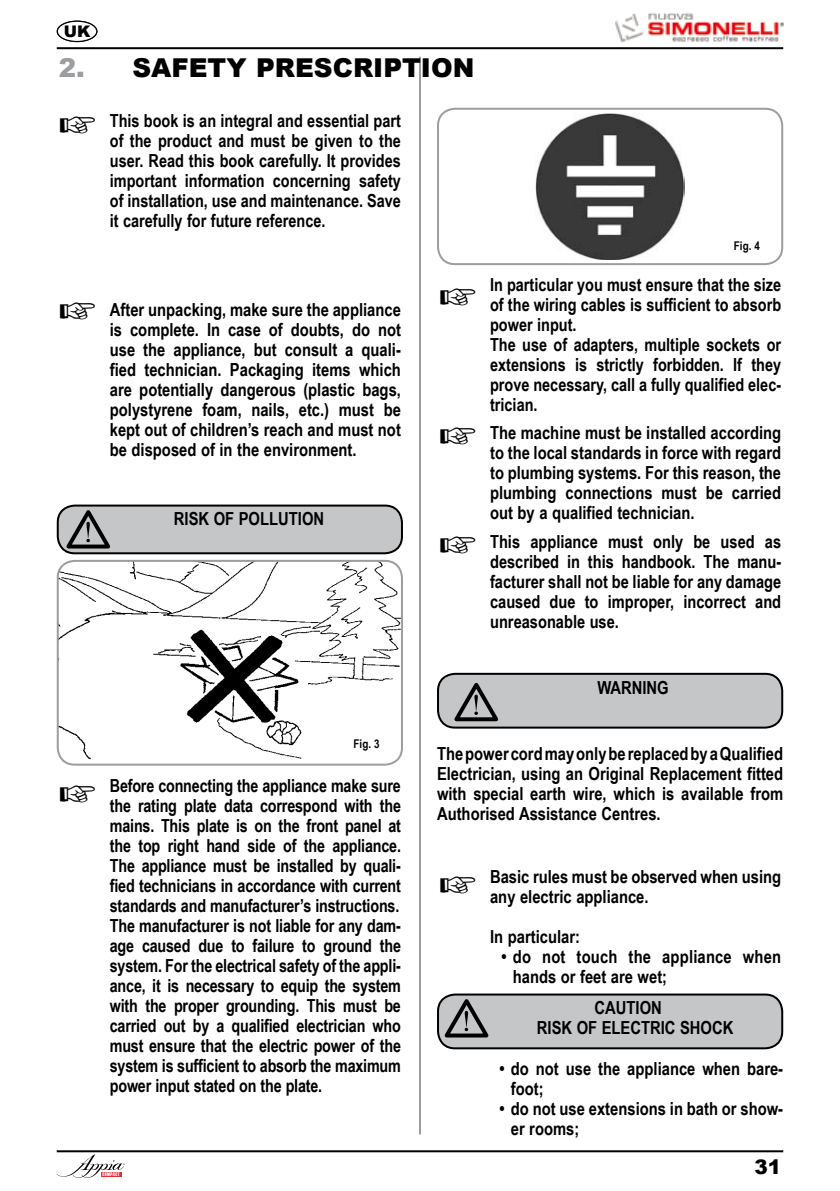
<style>
.page{position:relative;width:840px;height:1191px;background:#fff}
.page>*{position:absolute;margin:0;border:0;box-sizing:border-box;transform-origin:0 0}
.t1{font:900 26px "Arial";color:#000}
.t2{font:900 20px "Arial";color:#000}
.t3{font:700 18px/20px "Arial Narrow";color:#000;text-align:justify}
.t4{font:900 16px "Arial";color:#000}
.t5{font:700 12px "Arial Narrow";color:#000}
.t6{font:5.2px "Haettenschweiler";letter-spacing:.08em;color:#fff}
.s1{color:#9c9d9f}
</style>
<div class="page">
<img style="left:535px;top:113px;width:149px;height:146px">
<div style="left:437px;top:108px;width:345px;height:157px;border:2px solid #9c9d9f;border-radius:17px"></div>
<img style="left:58px;top:561px;width:344px;height:200px">
<div style="left:57px;top:560px;width:346px;height:205px;border:2px solid #9c9d9f;border-radius:17px"></div>
<hr style="left:57px;top:47px;width:725px;height:2px;background:#000">
<img style="left:615px;top:12px;width:167px;height:31px">
<hr style="left:57px;top:1150px;width:725px;height:2px;background:#000">
<hr style="left:419px;top:57px;width:2px;height:1077px;background:#9c9d9f">
<svg style="left:57px;top:1154px;width:68px;height:23px"></svg>
<div style="left:101px;top:1171px;width:20px;height:5px;background:#e42e37"></div>
<div style="left:58px;top:505px;width:344px;height:48px;background:#c5c6c8;border-radius:17px"></div>
<div style="left:57px;top:504px;width:346px;height:50px;border:2px solid #000;border-radius:17px"></div>
<svg style="left:63px;top:506px;width:51px;height:44px"></svg>
<div style="left:438px;top:994px;width:343px;height:54px;background:#c5c6c8;border-radius:17px"></div>
<div style="left:437px;top:993px;width:345px;height:56px;border:2px solid #000;border-radius:17px"></div>
<svg style="left:441px;top:995px;width:51px;height:43px"></svg>
<div style="left:438px;top:674px;width:343px;height:53px;background:#c5c6c8;border-radius:17px"></div>
<div style="left:437px;top:673px;width:345px;height:55px;border:2px solid #000;border-radius:17px"></div>
<svg style="left:454px;top:683px;width:45px;height:39px"></svg>
<div style="left:57px;top:21px;width:40px;height:21px;border:1px solid #000;border-radius:50%"></div>
<p class="t4" style="left:64px;top:19px;width:28px">UK</p>
<p class="t1" style="left:59px;top:49px;width:417px"><span class="s1">2.</span> SAFETY PRESCRIPTION</p>
<p class="t3" style="left:110px;top:109px;width:292px">This book is an integral and essential part of the product and must be given to the user. Read this book carefully. It provides important information concerning safety of installation, use and maintenance. Save it carefully for future reference.</p>
<p class="t3" style="left:110px;top:299px;width:292px">After unpacking, make sure the appliance is complete. In case of doubts, do not use the appliance, but consult a quali&shy;fied technician. Packaging items which are potentially dangerous (plastic bags, polystyrene foam, nails, etc.) must be kept out of children’s reach and must not be disposed of in the environment.</p>
<p class="t3" style="left:174px;top:508px;width:152px">RISK OF POLLUTION</p>
<p class="t5" style="left:353px;top:734px;width:27px">Fig. 3</p>
<p class="t3" style="left:110px;top:775px;width:292px">Before connecting the appliance make sure the rating plate data correspond with the mains. This plate is on the front panel at the top right hand side of the appliance.<br>The appliance must be installed by quali&shy;fied technicians in accordance with current standards and manufacturer’s instructions.<br>The manufacturer is not liable for any dam&shy;age caused due to failure to ground the system. For the electrical safety of the appli&shy;ance, it is necessary to equip the system with the proper grounding. This must be carried out by a qualified electrician who must ensure that the electric power of the system is sufficient to absorb the maximum power input stated on the plate.</p>
<p class="t6" style="left:102px;top:1170px;width:19px">COMPACT</p>
<p class="t5" style="left:733px;top:237px;width:27px">Fig. 4</p>
<p class="t3" style="left:490px;top:274px;width:292px;text-align:left">In particular you must ensure that the size of the wiring cables is sufficient to absorb power input.<br>The use of adapters, multiple sockets or extensions is strictly forbidden. If they prove necessary, call a fully qualified elec&shy;trician.</p>
<p class="t3" style="left:490px;top:422px;width:292px">The machine must be installed according to the local standards in force with regard to plumbing systems. For this reason, the plumbing connections must be carried out by a qualified technician.</p>
<p class="t3" style="left:490px;top:530px;width:292px">This appliance must only be used as described in this handbook. The manu&shy;facturer shall not be liable for any damage caused due to improper, incorrect and unreasonable use.</p>
<p class="t3" style="left:597px;top:676px;width:73px">WARNING</p>
<p class="t3" style="left:437px;top:742px;width:347px">The power cord may only be replaced by a Qualified Electrician, using an Original Replacement fitted with special earth wire, which is available from Authorised Assistance Centres.</p>
<p class="t3" style="left:490px;top:866px;width:292px">Basic rules must be observed when using any electric appliance.</p>
<p class="t3" style="left:490px;top:926px;width:91px">In particular:</p>
<p class="t3" style="left:512px;top:946px;width:270px;text-indent:-11px">• do not touch the appliance when hands or feet are wet;</p>
<p class="t3" style="left:536px;top:997px;width:198px;text-indent:58px">CAUTION<br>RISK OF ELECTRIC SHOCK</p>
<p class="t3" style="left:510px;top:1058px;width:274px;text-indent:-11px">• do not use the appliance when bare&shy;foot;</p>
<p class="t3" style="left:510px;top:1098px;width:274px;text-indent:-11px">• do not use extensions in bath or show&shy;er rooms;</p>
<p class="t2" style="left:754px;top:1152px;width:28px">31</p>
</div>
